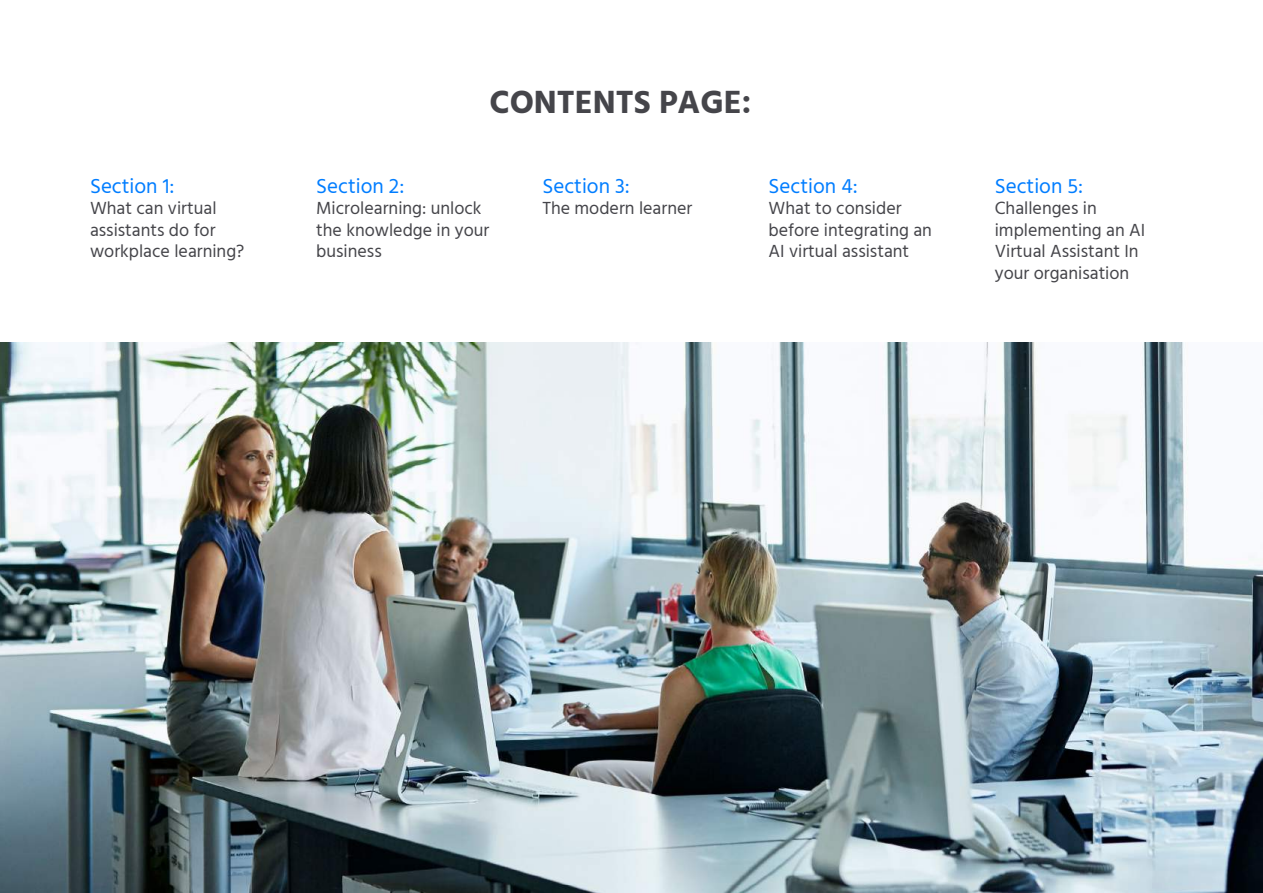
<style>
.page{position:relative;width:1263px;height:893px;background:#fff}
.page>*{position:absolute;margin:0;border:0;box-sizing:border-box;transform-origin:0 0}
.t1{font:700 33px "Hind";color:#45454a}
.t2{font:21px "Hind";color:#007dff}
.t3{font:18px/21.6px "Hind";color:#45454a}
</style>
<div class="page">
<img style="left:0;top:343px;width:1263px;height:550px">
<p class="t2" style="left:90px;top:172px;width:86px">Section 1:</p>
<p class="t3" style="left:90px;top:199px;width:156px">What can virtual assistants do for workplace learning?</p>
<h1 class="t1" style="left:489px;top:83px;width:263px">CONTENTS PAGE:</h1>
<p class="t2" style="left:316px;top:172px;width:90px">Section 2:</p>
<p class="t3" style="left:316px;top:199px;width:175px">Microlearning: unlock the knowledge in your business</p>
<p class="t2" style="left:542px;top:172px;width:89px">Section 3:</p>
<p class="t3" style="left:542px;top:199px;width:151px">The modern learner</p>
<p class="t2" style="left:769px;top:172px;width:91px">Section 4:</p>
<p class="t3" style="left:769px;top:199px;width:165px">What to consider before integrating an<br>AI virtual assistant</p>
<p class="t2" style="left:995px;top:172px;width:90px">Section 5:</p>
<p class="t3" style="left:995px;top:199px;width:152px">Challenges in implementing an AI<br>Virtual Assistant In your organisation</p>
</div>
